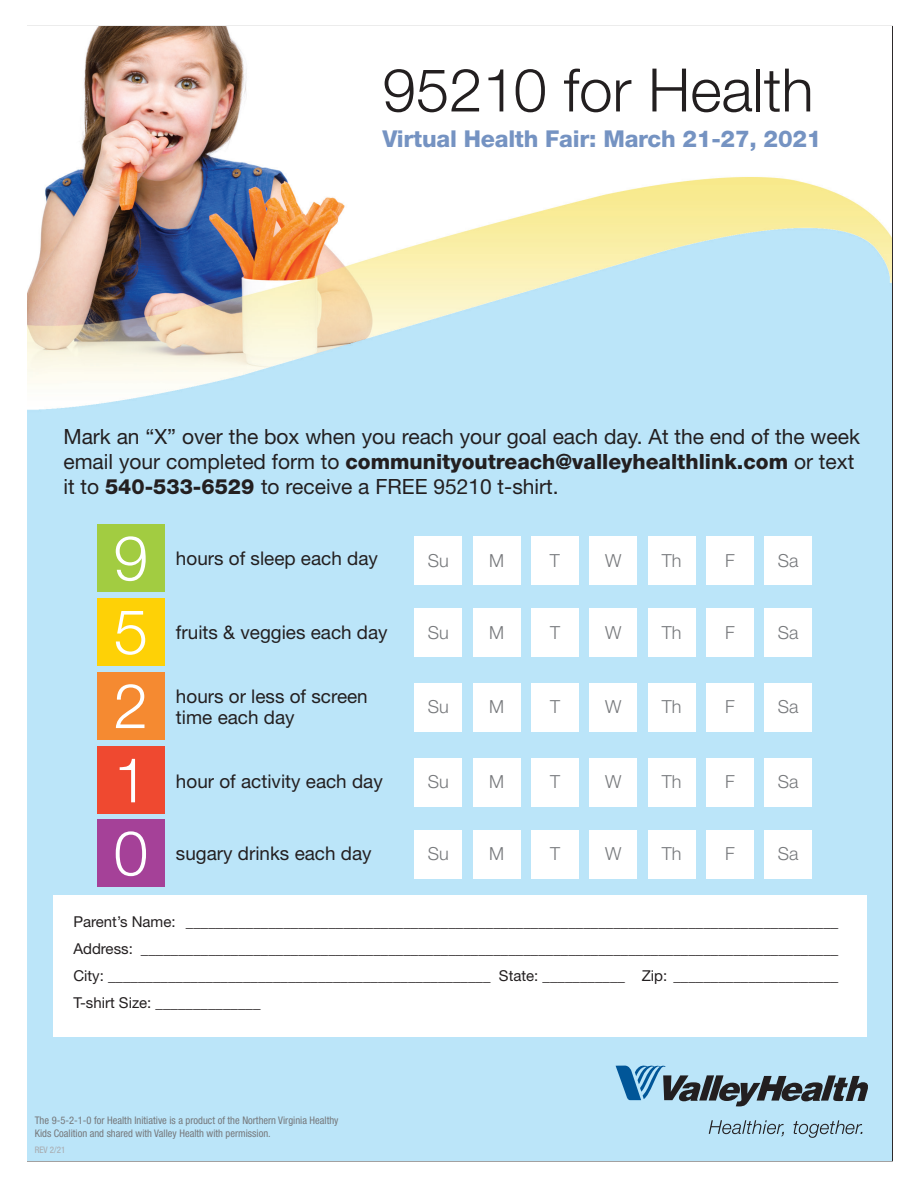
<style>
.page{position:relative;width:918px;height:1188px;background:#fff}
.page>*{position:absolute;margin:0;border:0;box-sizing:border-box;transform-origin:0 0}
.t1{font:300 62.1px "Helvetica Neue LT Std";color:#fff}
.t2{font:300 60px "Helvetica Neue LT Std";color:#231f20}
.t3{font:800 23.25px "Helvetica Neue";letter-spacing:-.01em;color:#7593c2}
.t4{font:21px/24.9px "Helvetica Neue";color:#231f20}
.t5{font:18.9px/21.6px "Helvetica Neue";color:#231f20}
.t6{font:300 18px "Helvetica Neue LT Std";color:#76787b}
.t7{font:15px/27px "Helvetica Neue";color:#231f20;text-align:justify}
.t8{font:condensed 10.5px/12.6px "Helvetica Neue";color:#76787b}
.t9{font:condensed 9px "Helvetica Neue";color:#a8a9ad}
.s1{font-family:"Helvetica Neue"}
.s2{font-weight:800}
</style>
<div class="page">
<img style="left:28px;top:27px;width:864px;height:1134px">
<svg style="left:616px;top:1063px;width:253px;height:43px;background:#82a1b3"></svg>
<svg style="left:709px;top:1120px;width:75px;height:17px"></svg>
<svg style="left:793px;top:1120px;width:70px;height:18px"></svg>
<div style="left:53px;top:895px;width:813px;height:142px;background:#fff"></div>
<div style="left:415px;top:538px;width:47px;height:47px;background:#fff"></div>
<div style="left:415px;top:537px;width:47px;height:47px;background:#fff"></div>
<div style="left:473px;top:538px;width:47px;height:47px;background:#fff"></div>
<div style="left:473px;top:537px;width:47px;height:47px;background:#fff"></div>
<div style="left:531px;top:538px;width:48px;height:47px;background:#fff"></div>
<div style="left:531px;top:537px;width:48px;height:47px;background:#fff"></div>
<div style="left:590px;top:538px;width:47px;height:47px;background:#fff"></div>
<div style="left:590px;top:537px;width:47px;height:47px;background:#fff"></div>
<div style="left:648px;top:538px;width:47px;height:47px;background:#fff"></div>
<div style="left:648px;top:537px;width:47px;height:47px;background:#fff"></div>
<div style="left:706px;top:538px;width:47px;height:47px;background:#fff"></div>
<div style="left:706px;top:537px;width:47px;height:47px;background:#fff"></div>
<div style="left:765px;top:538px;width:47px;height:47px;background:#fff"></div>
<div style="left:765px;top:537px;width:47px;height:47px;background:#fff"></div>
<div style="left:97px;top:819px;width:68px;height:68px;background:#a54198"></div>
<div style="left:97px;top:746px;width:68px;height:68px;background:#ef4930"></div>
<div style="left:97px;top:672px;width:68px;height:68px;background:#f58a31"></div>
<div style="left:97px;top:598px;width:68px;height:68px;background:#fed106"></div>
<div style="left:97px;top:524px;width:68px;height:68px;background:#a2cc41"></div>
<div style="left:415px;top:610px;width:47px;height:47px;background:#fff"></div>
<div style="left:415px;top:609px;width:47px;height:47px;background:#fff"></div>
<div style="left:473px;top:610px;width:47px;height:47px;background:#fff"></div>
<div style="left:473px;top:609px;width:47px;height:47px;background:#fff"></div>
<div style="left:531px;top:610px;width:48px;height:47px;background:#fff"></div>
<div style="left:531px;top:609px;width:48px;height:47px;background:#fff"></div>
<div style="left:590px;top:610px;width:47px;height:47px;background:#fff"></div>
<div style="left:590px;top:609px;width:47px;height:47px;background:#fff"></div>
<div style="left:648px;top:610px;width:47px;height:47px;background:#fff"></div>
<div style="left:648px;top:609px;width:47px;height:47px;background:#fff"></div>
<div style="left:706px;top:610px;width:48px;height:47px;background:#fff"></div>
<div style="left:706px;top:609px;width:48px;height:47px;background:#fff"></div>
<div style="left:765px;top:610px;width:47px;height:47px;background:#fff"></div>
<div style="left:765px;top:609px;width:47px;height:47px;background:#fff"></div>
<div style="left:415px;top:684px;width:47px;height:47px;background:#fff"></div>
<div style="left:415px;top:683px;width:47px;height:47px;background:#fff"></div>
<div style="left:473px;top:684px;width:47px;height:47px;background:#fff"></div>
<div style="left:473px;top:683px;width:47px;height:47px;background:#fff"></div>
<div style="left:531px;top:684px;width:48px;height:47px;background:#fff"></div>
<div style="left:531px;top:683px;width:48px;height:47px;background:#fff"></div>
<div style="left:590px;top:684px;width:47px;height:47px;background:#fff"></div>
<div style="left:590px;top:683px;width:47px;height:47px;background:#fff"></div>
<div style="left:648px;top:684px;width:47px;height:47px;background:#fff"></div>
<div style="left:648px;top:683px;width:47px;height:47px;background:#fff"></div>
<div style="left:706px;top:684px;width:48px;height:47px;background:#fff"></div>
<div style="left:706px;top:683px;width:48px;height:47px;background:#fff"></div>
<div style="left:765px;top:684px;width:47px;height:47px;background:#fff"></div>
<div style="left:765px;top:683px;width:47px;height:47px;background:#fff"></div>
<div style="left:415px;top:759px;width:47px;height:47px;background:#fff"></div>
<div style="left:415px;top:758px;width:47px;height:47px;background:#fff"></div>
<div style="left:473px;top:759px;width:47px;height:47px;background:#fff"></div>
<div style="left:473px;top:758px;width:47px;height:47px;background:#fff"></div>
<div style="left:531px;top:759px;width:48px;height:47px;background:#fff"></div>
<div style="left:531px;top:758px;width:48px;height:47px;background:#fff"></div>
<div style="left:590px;top:759px;width:47px;height:47px;background:#fff"></div>
<div style="left:590px;top:758px;width:47px;height:47px;background:#fff"></div>
<div style="left:648px;top:759px;width:47px;height:47px;background:#fff"></div>
<div style="left:648px;top:758px;width:47px;height:47px;background:#fff"></div>
<div style="left:706px;top:759px;width:48px;height:47px;background:#fff"></div>
<div style="left:706px;top:758px;width:48px;height:47px;background:#fff"></div>
<div style="left:765px;top:759px;width:47px;height:47px;background:#fff"></div>
<div style="left:765px;top:758px;width:47px;height:47px;background:#fff"></div>
<div style="left:415px;top:831px;width:47px;height:47px;background:#fff"></div>
<div style="left:415px;top:830px;width:47px;height:47px;background:#fff"></div>
<div style="left:473px;top:831px;width:47px;height:47px;background:#fff"></div>
<div style="left:473px;top:830px;width:47px;height:47px;background:#fff"></div>
<div style="left:531px;top:831px;width:48px;height:47px;background:#fff"></div>
<div style="left:531px;top:830px;width:48px;height:47px;background:#fff"></div>
<div style="left:590px;top:831px;width:47px;height:47px;background:#fff"></div>
<div style="left:590px;top:830px;width:47px;height:47px;background:#fff"></div>
<div style="left:648px;top:831px;width:47px;height:47px;background:#fff"></div>
<div style="left:648px;top:830px;width:47px;height:47px;background:#fff"></div>
<div style="left:706px;top:831px;width:48px;height:47px;background:#fff"></div>
<div style="left:706px;top:830px;width:48px;height:47px;background:#fff"></div>
<div style="left:765px;top:831px;width:47px;height:47px;background:#fff"></div>
<div style="left:765px;top:830px;width:47px;height:47px;background:#fff"></div>
<h2 class="t2" style="left:383px;top:53px;width:433px"><span class="s1">95210</span> for Health</h2>
<h3 class="t3" style="left:383px;top:125px;width:440px">Virtual Health Fair: March 21-27, 2021</h3>
<h3 class="t4" style="left:63px;top:424px;width:798px">Mark an “X” over the box when you reach your goal each day. At the end of the week email your completed form to <span class="s2">communityoutreach@valleyhealthlink.com</span> or text it to <span class="s2">540-533-6529</span> to receive a FREE 95210 t-shirt.</h3>
<h1 class="t1" style="left:114px;top:520px;width:36px">9</h1>
<h1 class="t1" style="left:114px;top:594px;width:36px">5</h1>
<p class="t5" style="left:176px;top:548px;width:203px">hours of sleep each day</p>
<p class="t5" style="left:176px;top:621px;width:213px">fruits &amp; veggies each day</p>
<h1 class="t1" style="left:114px;top:668px;width:36px">2</h1>
<p class="t5" style="left:176px;top:685px;width:193px">hours or less of screen time each day</p>
<h1 class="t1" style="left:114px;top:742px;width:36px">1</h1>
<h1 class="t1" style="left:114px;top:815px;width:36px">0</h1>
<p class="t5" style="left:176px;top:770px;width:208px">hour of activity each day</p>
<p class="t5" style="left:176px;top:843px;width:197px">sugary drinks each day</p>
<p class="t6" style="left:428px;top:549px;width:23px">Su</p>
<p class="t6" style="left:489px;top:549px;width:16px">M</p>
<p class="t6" style="left:550px;top:549px;width:12px">T</p>
<p class="t6" style="left:605px;top:549px;width:18px">W</p>
<p class="t6" style="left:662px;top:549px;width:21px">Th</p>
<p class="t6" style="left:725px;top:549px;width:11px">F</p>
<p class="t6" style="left:778px;top:549px;width:22px">Sa</p>
<p class="t6" style="left:428px;top:621px;width:23px">Su</p>
<p class="t6" style="left:489px;top:621px;width:16px">M</p>
<p class="t6" style="left:550px;top:621px;width:12px">T</p>
<p class="t6" style="left:605px;top:621px;width:18px">W</p>
<p class="t6" style="left:662px;top:621px;width:21px">Th</p>
<p class="t6" style="left:725px;top:621px;width:11px">F</p>
<p class="t6" style="left:778px;top:621px;width:22px">Sa</p>
<p class="t6" style="left:428px;top:696px;width:23px">Su</p>
<p class="t6" style="left:489px;top:696px;width:16px">M</p>
<p class="t6" style="left:550px;top:696px;width:12px">T</p>
<p class="t6" style="left:605px;top:696px;width:18px">W</p>
<p class="t6" style="left:662px;top:696px;width:21px">Th</p>
<p class="t6" style="left:725px;top:696px;width:11px">F</p>
<p class="t6" style="left:778px;top:696px;width:22px">Sa</p>
<p class="t6" style="left:428px;top:771px;width:23px">Su</p>
<p class="t6" style="left:489px;top:771px;width:16px">M</p>
<p class="t6" style="left:550px;top:771px;width:12px">T</p>
<p class="t6" style="left:605px;top:771px;width:18px">W</p>
<p class="t6" style="left:662px;top:771px;width:21px">Th</p>
<p class="t6" style="left:725px;top:771px;width:11px">F</p>
<p class="t6" style="left:778px;top:771px;width:22px">Sa</p>
<p class="t6" style="left:428px;top:843px;width:23px">Su</p>
<p class="t6" style="left:489px;top:843px;width:16px">M</p>
<p class="t6" style="left:550px;top:843px;width:12px">T</p>
<p class="t6" style="left:605px;top:843px;width:18px">W</p>
<p class="t6" style="left:662px;top:843px;width:21px">Th</p>
<p class="t6" style="left:725px;top:843px;width:11px">F</p>
<p class="t6" style="left:778px;top:843px;width:22px">Sa</p>
<p class="t7" style="left:73px;top:908px;width:767px">Parent’s Name: _______________________________________________________________________________________ Address: _____________________________________________________________________________________________ City: ___________________________________________________ State: ___________ Zip: ______________________ T-shirt Size: ______________</p>
<p class="t8" style="left:35px;top:1114px;width:305px">The 9-5-2-1-0 for Health Initiative is a product of the Northern Virginia Healthy<br>Kids Coalition and shared with Valley Health with permission.</p>
<p class="t9" style="left:35px;top:1145px;width:32px">REV 2/21</p>
</div>
